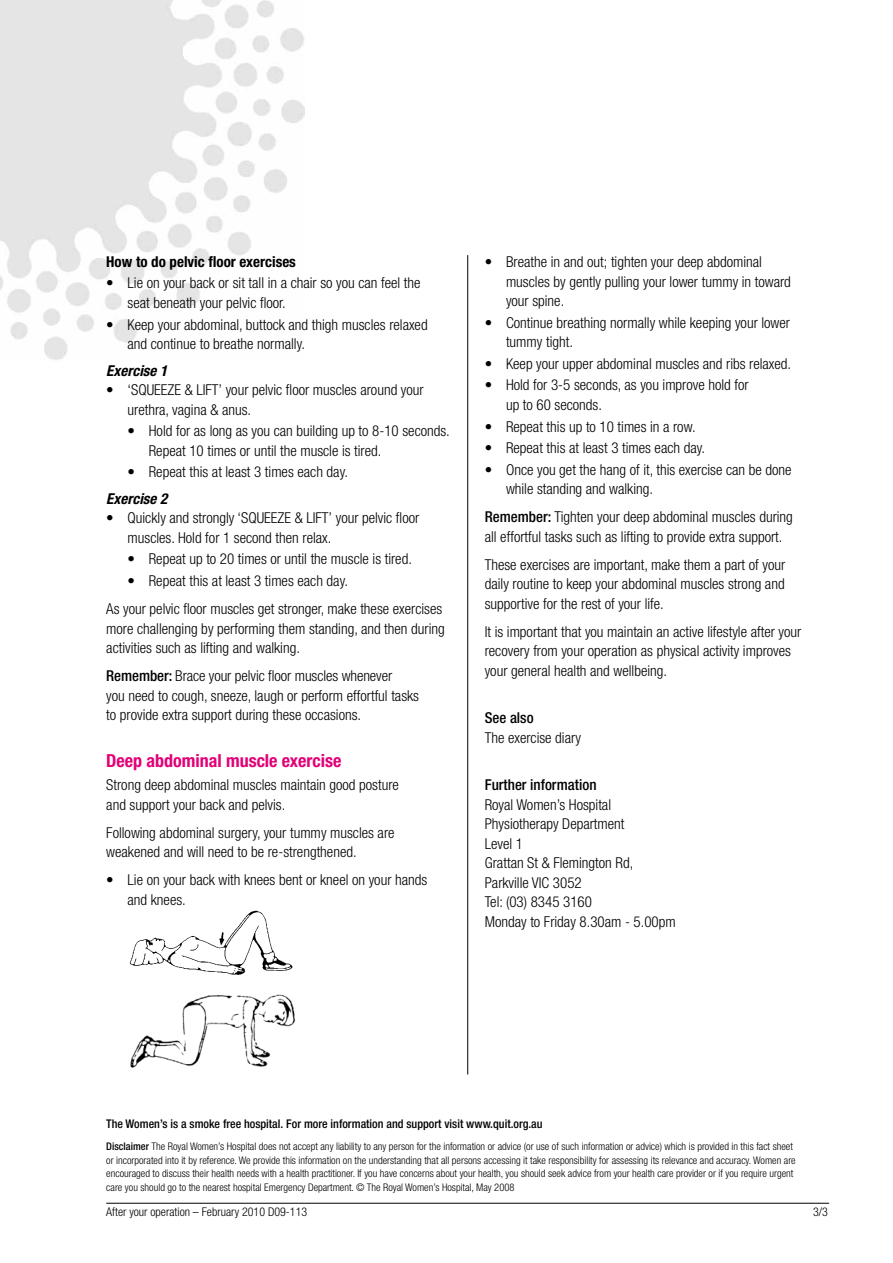
<style>
.page{position:relative;width:893px;height:1263px;background:#fff}
.page>*{position:absolute;margin:0;border:0;box-sizing:border-box;transform-origin:0 0}
.t1{font:700 condensed 18px "Helvetica Neue";color:#e20177}
.t2{font:300 condensed 15px/19.5px "Helvetica Neue";color:#000}
.t3{font:700 condensed 15px "Helvetica Neue";color:#000}
.t4{font:500 condensed 15px "Helvetica Neue";color:#000}
.t5{font:italic 700 condensed 15px "Helvetica Neue";color:#000}
.t6{font:500 condensed 12px "Helvetica Neue";color:#000}
.t7{font:300 condensed 12px "Helvetica Neue";color:#000}
.t8{font:300 condensed 10.5px/13.5px "Helvetica Neue";color:#000}
.s1{font-weight:500}
</style>
<div class="page">
<img style="left:0;top:0;width:304px;height:360px">
<img style="left:129px;top:910px;width:164px;height:65px">
<img style="left:130px;top:994px;width:166px;height:74px">
<hr style="left:467px;top:255px;width:1px;height:819px;background:#000">
<hr style="left:106px;top:1203px;width:723px;height:1px;background:#000">
<p class="t3" style="left:106px;top:252px;width:191px">How to do pelvic floor exercises</p>
<p class="t2" style="left:128px;top:273px;width:295px;text-indent:-21px">• Lie on your back or sit tall in a chair so you can feel the seat beneath your pelvic floor.</p>
<p class="t2" style="left:128px;top:314px;width:302px;text-indent:-21px">• Keep your abdominal, buttock and thigh muscles relaxed and continue to breathe normally.</p>
<p class="t5" style="left:106px;top:361px;width:63px">Exercise 1</p>
<p class="t2" style="left:128px;top:380px;width:298px;text-indent:-21px">• ‘SQUEEZE &amp; LIFT’ your pelvic floor muscles around your urethra, vagina &amp; anus.</p>
<p class="t2" style="left:149px;top:421px;width:303px;text-indent:-21px">• Hold for as long as you can building up to 8-10 seconds.<br>Repeat 10 times or until the muscle is tired.</p>
<p class="t2" style="left:128px;top:462px;width:222px">• Repeat this at least 3 times each day.</p>
<p class="t5" style="left:106px;top:489px;width:63px">Exercise 2</p>
<p class="t2" style="left:128px;top:508px;width:293px;text-indent:-21px">• Quickly and strongly ‘SQUEEZE &amp; LIFT’ your pelvic floor muscles. Hold for 1 second then relax.</p>
<p class="t2" style="left:128px;top:549px;width:286px">• Repeat up to 20 times or until the muscle is tired.</p>
<p class="t2" style="left:106px;top:567px;width:337px;line-height:28px;text-indent:21px">• Repeat this at least 3 times each day.<br>As your pelvic floor muscles get stronger, make these exercises</p>
<p class="t2" style="left:106px;top:618px;width:340px">more challenging by performing them standing, and then during activities such as lifting and walking.</p>
<p class="t2" style="left:106px;top:666px;width:314px"><span class="s1">Remember:</span> Brace your pelvic floor muscles whenever<br>you need to cough, sneeze, laugh or perform effortful tasks to provide extra support during these occasions.</p>
<p class="t1" style="left:106px;top:749px;width:237px">Deep abdominal muscle exercise</p>
<p class="t2" style="left:106px;top:775px;width:294px">Strong deep abdominal muscles maintain good posture and support your back and pelvis.</p>
<p class="t2" style="left:106px;top:823px;width:290px">Following abdominal surgery, your tummy muscles are weakened and will need to be re-strengthened.</p>
<p class="t2" style="left:128px;top:870px;width:301px;text-indent:-21px">• Lie on your back with knees bent or kneel on your hands and knees.</p>
<p class="t2" style="left:506px;top:252px;width:286px;text-indent:-21px">• Breathe in and out; tighten your deep abdominal muscles by gently pulling your lower tummy in toward your spine.</p>
<p class="t2" style="left:506px;top:313px;width:286px;text-indent:-21px">• Continue breathing normally while keeping your lower tummy tight.</p>
<p class="t2" style="left:485px;top:354px;width:308px">• Keep your upper abdominal muscles and ribs relaxed.</p>
<p class="t2" style="left:506px;top:375px;width:244px;text-indent:-21px">• Hold for 3-5 seconds, as you improve hold for up to 60 seconds.</p>
<p class="t2" style="left:485px;top:416px;width:212px">• Repeat this up to 10 times in a row.</p>
<p class="t2" style="left:485px;top:438px;width:222px">• Repeat this at least 3 times each day.</p>
<p class="t2" style="left:506px;top:460px;width:287px;text-indent:-21px">• Once you get the hang of it, this exercise can be done while standing and walking.</p>
<p class="t2" style="left:485px;top:507px;width:310px"><span class="s1">Remember:</span> Tighten your deep abdominal muscles during all effortful tasks such as lifting to provide extra support.</p>
<p class="t2" style="left:485px;top:555px;width:302px;text-align:justify">These exercises are important, make them a part of your daily routine to keep your abdominal muscles strong and supportive for the rest of your life.</p>
<p class="t2" style="left:485px;top:622px;width:318px">It is important that you maintain an active lifestyle after your recovery from your operation as physical activity improves your general health and wellbeing.</p>
<p class="t4" style="left:485px;top:709px;width:50px">See also</p>
<p class="t2" style="left:485px;top:728px;width:98px">The exercise diary</p>
<p class="t4" style="left:485px;top:776px;width:113px">Further information</p>
<p class="t2" style="left:485px;top:795px;width:193px">Royal Women’s Hospital<br>Physiotherapy Department<br>Level 1<br>Grattan St &amp; Flemington Rd,<br>Parkville VIC 3052<br>Tel: (03) 8345 3160<br>Monday to Friday 8.30am - 5.00pm</p>
<p class="t6" style="left:106px;top:1117px;width:438px">The Women’s is a smoke free hospital. For more information and support visit www.quit.org.au</p>
<p class="t8" style="left:106px;top:1140px;width:691px"><span class="s1">Disclaimer</span> The Royal Women’s Hospital does not accept any liability to any person for the information or advice (or use of such information or advice) which is provided in this fact sheet or incorporated into it by reference. We provide this information on the understanding that all persons accessing it take responsibility for assessing its relevance and accuracy. Women are encouraged to discuss their health needs with a health practitioner. If you have concerns about your health, you should seek advice from your health care provider or if you require urgent care you should go to the nearest hospital Emergency Department. © The Royal Women’s Hospital, May 2008</p>
<p class="t7" style="left:106px;top:1205px;width:202px">After your operation – February 2010 D09-113</p>
<p class="t7" style="left:813px;top:1205px;width:16px">3/3</p>
</div>
